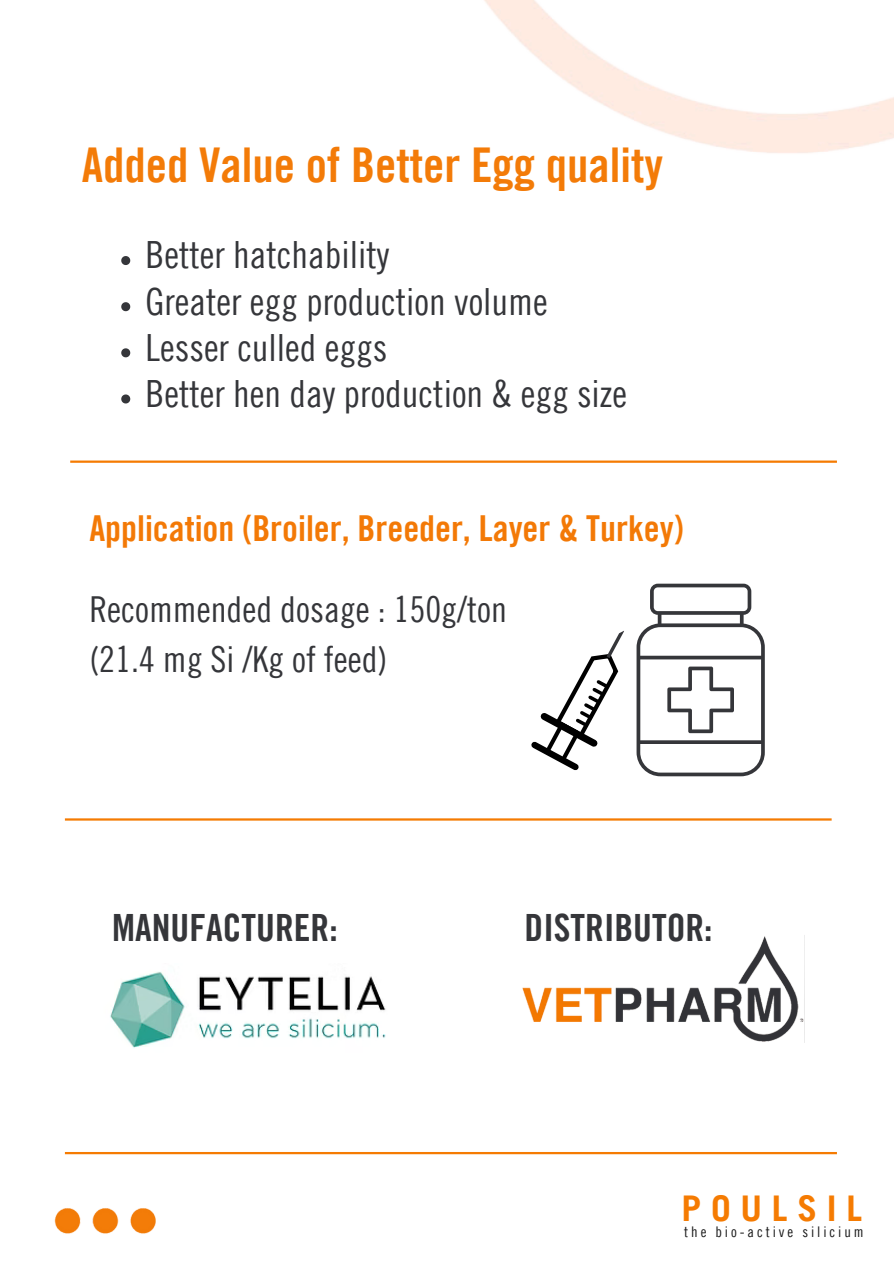
<style>
.page{position:relative;width:894px;height:1264px;background:#fff}
.page>*{position:absolute;margin:0;border:0;box-sizing:border-box;transform-origin:0 0}
.t1{font:48px "Trade Gothic LT Pro Bd Cn 20";color:#f37b08}
.t2{font:37.65px "Trade Gothic LT Pro Bd Cn 20";color:#35363a}
.t3{font:37.5px "Trade Gothic LT Pro Cn 18";color:#35363a}
.t4{font:35.85px/49.5px "Trade Gothic LT Pro Cn 18";color:#35363a}
.t5{font:35.85px "Trade Gothic LT Pro Bd Cn 20";color:#f37906}
.t6{font:700 35.4px "Trade Gothic LT Pro";letter-spacing:.275em;color:#f57b02}
.t7{font:14.7px "Trade Gothic LT Pro Cn 18";letter-spacing:.2em;color:#191919}
</style>
<div class="page">
<img style="left:54px;top:1208px;width:102px;height:26px">
<img style="left:484px;top:0;width:409px;height:153px">
<img style="left:522px;top:936px;width:282px;height:106px">
<hr style="left:65px;top:818px;width:766px;height:2px;background:#f57b02">
<svg style="left:531px;top:630px;width:93px;height:141px"></svg>
<svg style="left:636px;top:583px;width:128px;height:193px"></svg>
<svg style="left:121px;top:256px;width:9px;height:9px"></svg>
<svg style="left:121px;top:302px;width:9px;height:9px"></svg>
<svg style="left:121px;top:348px;width:9px;height:9px"></svg>
<svg style="left:121px;top:394px;width:9px;height:9px"></svg>
<img style="left:110px;top:971px;width:276px;height:77px">
<hr style="left:65px;top:1151px;width:771px;height:3px;background:#f57b02">
<hr style="left:70px;top:460px;width:766px;height:3px;background:#f57b02">
<p class="t1" style="left:82px;top:148px;width:582px">Added Value of Better Egg quality</p>
<p class="t3" style="left:146px;top:241px;width:245px">Better hatchability</p>
<p class="t3" style="left:146px;top:287px;width:403px">Greater egg production volume</p>
<p class="t3" style="left:146px;top:333px;width:243px">Lesser culled eggs</p>
<p class="t3" style="left:146px;top:380px;width:483px">Better hen day production &amp; egg size</p>
<h3 class="t5" style="left:89px;top:515px;width:595px">Application (Broiler, Breeder, Layer &amp; Turkey)</h3>
<h4 class="t4" style="left:89px;top:589px;width:419px">Recommended dosage : 150g/ton (21.4 mg Si /Kg of feed)</h4>
<p class="t2" style="left:112px;top:913px;width:227px">MANUFACTURER:</p>
<h1 class="t2" style="left:524px;top:913px;width:189px">DISTRIBUTOR:</h1>
<p class="t6" style="left:681px;top:1195px;width:182px">POULSIL</p>
<p class="t7" style="left:684px;top:1225px;width:181px">the bio-active silicium</p>
</div>
